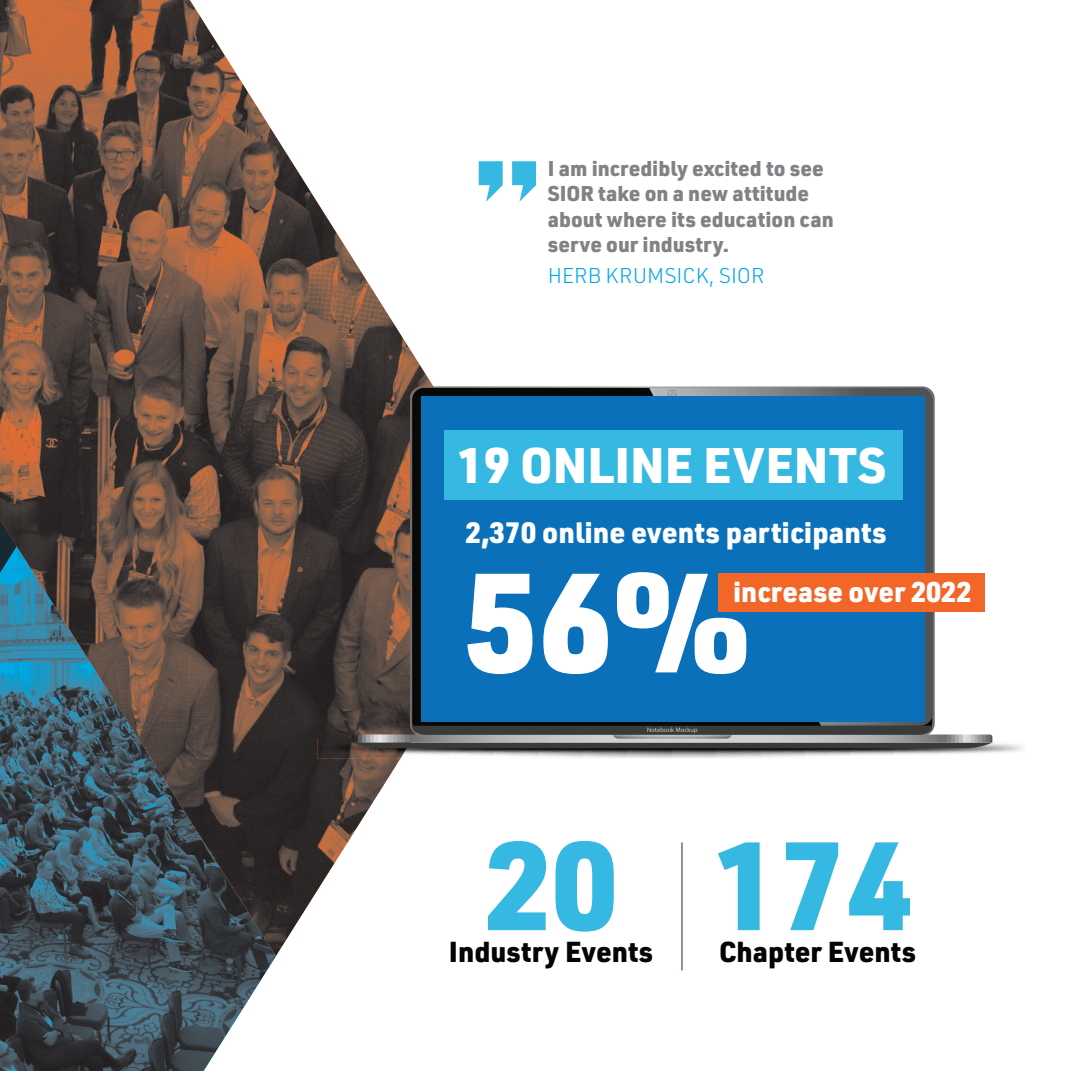
<style>
.page{position:relative;width:1071px;height:1071px;background:#fff}
.page>*{position:absolute;margin:0;border:0;box-sizing:border-box;transform-origin:0 0}
.t1{font:900 138.08px "URWDIN";color:#fff}
.t2{font:900 122.85px "URWDIN";color:#35b8e1}
.t3{font:900 49px "URWDIN";color:#fff}
.t4{font:900 28.88px "URWDIN";color:#fff}
.t5{font:900 28.35px "URWDIN";color:#040503}
.t6{font:900 28px "URWDIN";color:#fff}
.t7{font:900 21px/25.2px "URWDIN";color:#808285}
.t8{font:300 21px "URWDIN";color:#00a9e6}
</style>
<div class="page">
<img style="left:0;top:956px;width:276px;height:115px">
<img style="left:0;top:0;width:433px;height:956px">
<img style="left:413px;top:738px;width:611px;height:21px">
<img style="left:318px;top:738px;width:95px;height:21px">
<svg style="left:412px;top:388px;width:237px;height:338px;background:#090909"></svg>
<svg style="left:352px;top:726px;width:640px;height:22px;background:#6e6e6e"></svg>
<svg style="left:649px;top:388px;width:284px;height:338px;background:#595b5e"></svg>
<svg style="left:668px;top:390px;width:8px;height:6px"></svg>
<div style="left:421px;top:396px;width:504px;height:326px;background:#0970b9"></div>
<div style="left:718px;top:574px;width:267px;height:38px;background:#f26628"></div>
<div style="left:444px;top:430px;width:459px;height:70px;background:#35b8e1"></div>
<svg style="left:479px;top:161px;width:24px;height:41px"></svg>
<svg style="left:512px;top:161px;width:24px;height:41px"></svg>
<hr style="left:682px;top:842px;width:1px;height:128px;background:#192931">
<p class="t7" style="left:548px;top:155px;width:287px">I am incredibly excited to see<br>SIOR take on a new attitude about where its education can serve our industry.</p>
<p class="t8" style="left:548px;top:262px;width:218px">HERB KRUMSICK, SIOR</p>
<h3 class="t3" style="left:457px;top:432px;width:430px">19 ONLINE EVENTS</h3>
<h3 class="t4" style="left:465px;top:512px;width:423px">2,370 online events participants</h3>
<h1 class="t1" style="left:464px;top:527px;width:288px">56%</h1>
<h3 class="t6" style="left:733px;top:572px;width:240px">increase over 2022</h3>
<h2 class="t2" style="left:485px;top:801px;width:429px">20 174</h2>
<h3 class="t5" style="left:719px;top:932px;width:199px">Chapter Events</h3>
<h3 class="t5" style="left:449px;top:932px;width:206px">Industry Events</h3>
</div>
